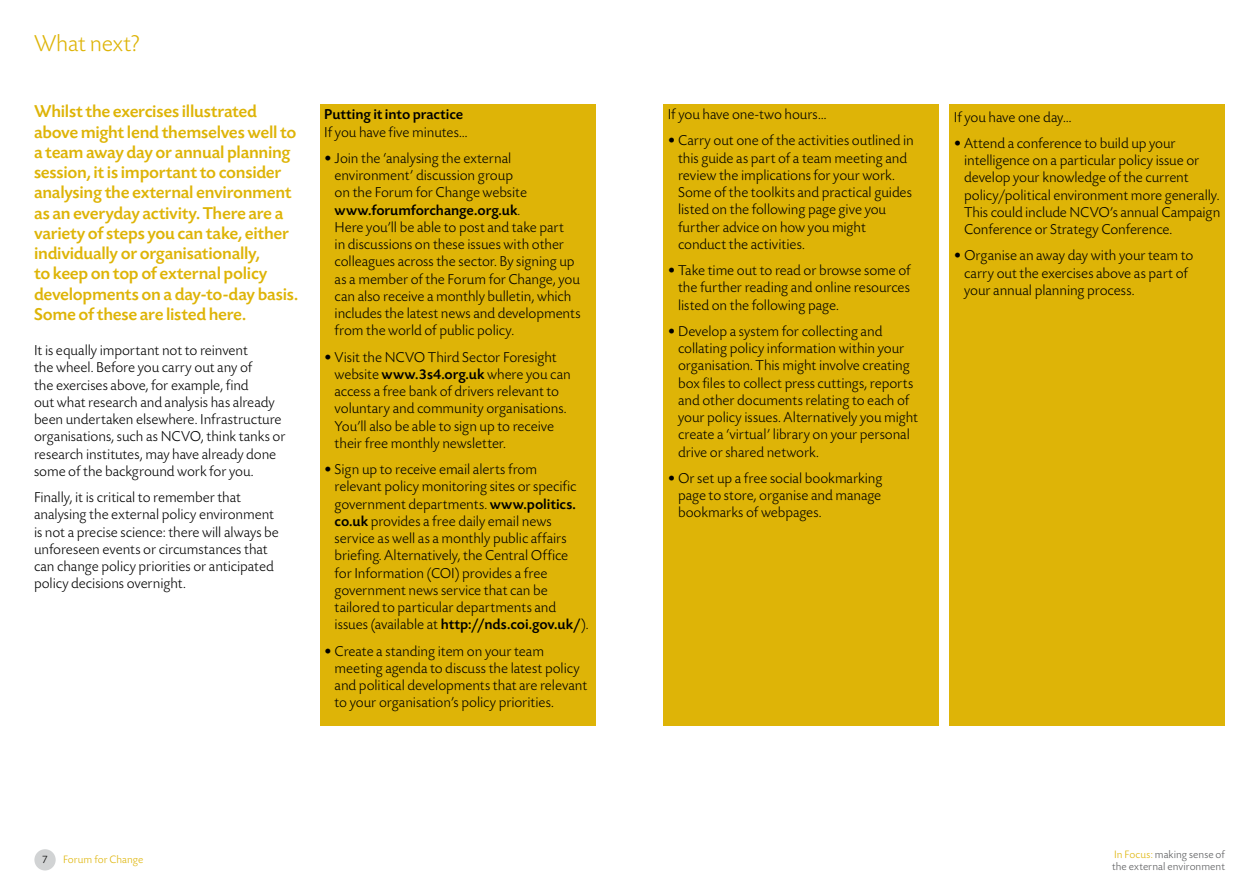
<style>
.page{position:relative;width:1259px;height:893px;background:#fff}
.page>*{position:absolute;margin:0;border:0;box-sizing:border-box;transform-origin:0 0}
.t1{font:300 24px "Today SB";letter-spacing:-.015em;color:#deb407}
.t2{font:500 18px/20.2px "Today SB";letter-spacing:-.01em;color:#deb407}
.t3{font:300 15px/17.2px "Today SB";letter-spacing:-.005em;color:#000}
.t4{font:500 15px "Today SB";letter-spacing:-.005em;color:#000}
.t5{font:300 11.25px/12px "Today SB";letter-spacing:.005em;color:#58595b}
.t6{font:300 11.25px "Today SB";letter-spacing:.005em;color:#deb407}
.t7{font:300 11.25px "Today SB";color:#000}
.s1{font-weight:500}
.s2{color:#deb407}
</style>
<div class="page">
<div style="left:34px;top:849px;width:22px;height:21px;background:#d1d3d4;border-radius:50%"></div>
<div style="left:320px;top:104px;width:275px;height:622px;background:#deb407"></div>
<div style="left:663px;top:104px;width:276px;height:622px;background:#deb407"></div>
<div style="left:949px;top:104px;width:276px;height:622px;background:#deb407"></div>
<h1 class="t1" style="left:34px;top:31px;width:108px">What next?</h1>
<p class="t2" style="left:34px;top:102px;width:266px">Whilst the exercises illustrated above might lend themselves well to a team away day or annual planning session, it is important to consider analysing the external environment as an everyday activity. There are a variety of steps you can take, either individually or organisationally,<br>to keep on top of external policy developments on a day-to-day basis.<br>Some of these are listed here.</p>
<p class="t3" style="left:34px;top:342px;width:253px">It is equally important not to reinvent<br>the wheel. Before you carry out any of<br>the exercises above, for example, find<br>out what research and analysis has already been undertaken elsewhere. Infrastructure organisations, such as NCVO, think tanks or research institutes, may have already done some of the background work for you.</p>
<p class="t3" style="left:34px;top:489px;width:246px">Finally, it is critical to remember that analysing the external policy environment is not a precise science: there will always be unforeseen events or circumstances that can change policy priorities or anticipated policy decisions overnight.</p>
<p class="t4" style="left:324px;top:107px;width:140px">Putting it into practice</p>
<p class="t3" style="left:324px;top:124px;width:145px">If you have five minutes…</p>
<p class="t3" style="left:335px;top:150px;width:247px;text-indent:-10px">• Join the ‘analysing the external environment’ discussion group<br>on the Forum for Change website <span class="s1">www.forumforchange.org.uk</span>.<br>Here you’ll be able to post and take part<br>in discussions on these issues with other colleagues across the sector. By signing up as a member of the Forum for Change, you can also receive a monthly bulletin, which includes the latest news and developments from the world of public policy.</p>
<p class="t3" style="left:335px;top:349px;width:238px;text-indent:-10px">• Visit the NCVO Third Sector Foresight website <span class="s1">www.3s4.org.uk</span> where you can access a free bank of drivers relevant to voluntary and community organisations.<br>You’ll also be able to sign up to receive their free monthly newsletter.</p>
<p class="t3" style="left:335px;top:461px;width:256px;text-indent:-10px">• Sign up to receive email alerts from<br>relevant policy monitoring sites or specific government departments. <span class="s1">www.politics. co.uk</span> provides a free daily email news service as well as a monthly public affairs briefing. Alternatively, the Central Office for Information (COI) provides a free government news service that can be tailored to particular departments and issues (available at <span class="s1">http://nds.coi.gov.uk/</span>).</p>
<p class="t3" style="left:335px;top:643px;width:254px;text-indent:-10px">• Create a standing item on your team meeting agenda to discuss the latest policy and political developments that are relevant to your organisation’s policy priorities.</p>
<p class="t3" style="left:668px;top:106px;width:160px">If you have one-two hours…</p>
<p class="t3" style="left:678px;top:133px;width:237px;text-indent:-10px">• Carry out one of the activities outlined in this guide as part of a team meeting and review the implications for your work.<br>Some of the toolkits and practical guides listed on the following page give you further advice on how you might conduct the activities.</p>
<p class="t3" style="left:678px;top:262px;width:234px;text-align:justify;text-indent:-10px">• Take time out to read or browse some of the further reading and online resources listed on the following page.</p>
<p class="t3" style="left:678px;top:323px;width:241px;text-indent:-10px">• Develop a system for collecting and collating policy information within your organisation. This might involve creating box files to collect press cuttings, reports and other documents relating to each of your policy issues. Alternatively you might create a ‘virtual’ library on your personal drive or shared network.</p>
<p class="t3" style="left:678px;top:470px;width:206px;text-align:justify;text-indent:-10px">• Or set up a free social bookmarking page to store, organise and manage bookmarks of webpages.</p>
<p class="t3" style="left:954px;top:109px;width:119px">If you have one day…</p>
<p class="t3" style="left:964px;top:135px;width:258px;text-indent:-10px">• Attend a conference to build up your intelligence on a particular policy issue or develop your knowledge of the current policy/political environment more generally.<br>This could include NCVO’s annual Campaign Conference or Strategy Conference.</p>
<p class="t3" style="left:964px;top:247px;width:231px;text-indent:-10px">• Organise an away day with your team to carry out the exercises above as part of your annual planning process.</p>
<p class="t7" style="left:42px;top:853px;width:7px">7</p>
<p class="t6" style="left:63px;top:854px;width:82px">Forum for Change</p>
<p class="t5" style="left:1112px;top:848px;width:114px"><span class="s2">In Focus:</span> making sense of the external environment</p>
</div>
